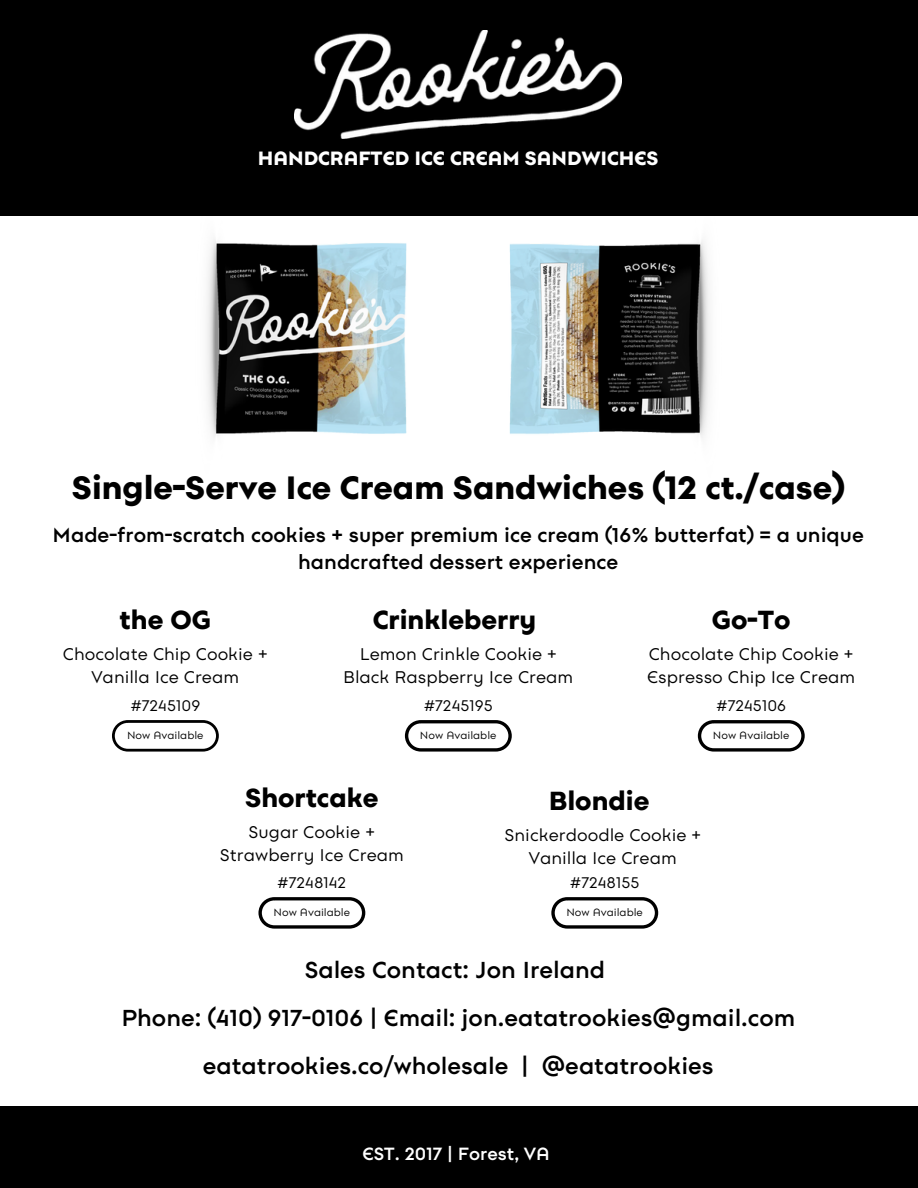
<style>
.page{position:relative;width:918px;height:1188px;background:#fff}
.page>*{position:absolute;margin:0;border:0;box-sizing:border-box;transform-origin:0 0}
.t1{font:700 32.25px "Grandway 45";color:#000}
.t2{font:700 26.1px "Grandway 45";color:#000}
.t3{font:500 22.95px "Grandway 45";color:#000}
.t4{font:500 19.95px/27.6px "Grandway 45";color:#000;text-align:center}
.t5{font:700 19.2px "Grandway 45";color:#fff}
.t6{font:500 17.7px "Grandway 45";color:#fff}
.t7{font:300 16.8px "Grandway 45";color:#000}
.t8{font:300 15.3px "Grandway 45";color:#000}
.t9{font:300 10.5px "Grandway 45";color:#000}
</style>
<div class="page">
<div style="left:0;top:0;width:918px;height:215px;background:#000"></div>
<img style="left:294px;top:31px;width:328px;height:108px">
<div style="left:0;top:1107px;width:918px;height:81px;background:#000"></div>
<img style="left:173px;top:170px;width:277px;height:267px">
<img style="left:467px;top:170px;width:276px;height:268px">
<svg style="left:112px;top:720px;width:107px;height:32px"></svg>
<svg style="left:405px;top:720px;width:107px;height:32px"></svg>
<svg style="left:698px;top:720px;width:107px;height:32px"></svg>
<svg style="left:258px;top:897px;width:107px;height:32px"></svg>
<svg style="left:551px;top:897px;width:107px;height:32px"></svg>
<p class="t5" style="left:258px;top:146px;width:402px">HANDCRAFTED ICE CREAM SANDWICHES</p>
<p class="t1" style="left:72px;top:468px;width:774px">Single-Serve Ice Cream Sandwiches (12 ct./case)</p>
<p class="t4" style="left:53px;top:521px;width:813px">Made-from-scratch cookies + super premium ice cream (16% butterfat) = a unique handcrafted dessert experience</p>
<p class="t2" style="left:373px;top:604px;width:165px">Crinkleberry</p>
<p class="t7" style="left:360px;top:644px;width:198px">Lemon Crinkle Cookie +</p>
<p class="t7" style="left:343px;top:667px;width:232px">Black Raspberry Ice Cream</p>
<p class="t2" style="left:120px;top:604px;width:93px">the OG</p>
<p class="t2" style="left:712px;top:604px;width:80px">Go-To</p>
<p class="t7" style="left:649px;top:644px;width:206px">Chocolate Chip Cookie +</p>
<p class="t7" style="left:647px;top:667px;width:210px">Espresso Chip Ice Cream</p>
<p class="t7" style="left:63px;top:644px;width:206px">Chocolate Chip Cookie +</p>
<p class="t7" style="left:91px;top:667px;width:149px">Vanilla Ice Cream</p>
<p class="t8" style="left:130px;top:696px;width:71px">#7245109</p>
<p class="t8" style="left:424px;top:696px;width:71px">#7245195</p>
<p class="t8" style="left:716px;top:696px;width:71px">#7245106</p>
<p class="t9" style="left:127px;top:729px;width:78px">Now Available</p>
<p class="t9" style="left:420px;top:729px;width:78px">Now Available</p>
<p class="t9" style="left:713px;top:729px;width:78px">Now Available</p>
<p class="t2" style="left:245px;top:782px;width:135px">Shortcake</p>
<p class="t7" style="left:249px;top:822px;width:128px">Sugar Cookie +</p>
<p class="t7" style="left:220px;top:845px;width:186px">Strawberry Ice Cream</p>
<p class="t2" style="left:549px;top:785px;width:102px">Blondie</p>
<p class="t7" style="left:505px;top:825px;width:198px">Snickerdoodle Cookie +</p>
<p class="t7" style="left:529px;top:848px;width:149px">Vanilla Ice Cream</p>
<p class="t8" style="left:277px;top:874px;width:71px">#7248142</p>
<p class="t8" style="left:570px;top:874px;width:71px">#7248155</p>
<p class="t9" style="left:274px;top:906px;width:78px">Now Available</p>
<p class="t9" style="left:566px;top:906px;width:78px">Now Available</p>
<p class="t3" style="left:305px;top:956px;width:302px">Sales Contact: Jon Ireland</p>
<p class="t3" style="left:121px;top:1004px;width:675px">Phone: (410) 917-0106 | Email: jon.eatatrookies@gmail.com</p>
<p class="t3" style="left:203px;top:1052px;width:512px">eatatrookies.co/wholesale | @eatatrookies</p>
<p class="t6" style="left:362px;top:1143px;width:189px">EST. 2017 | Forest, VA</p>
</div>
